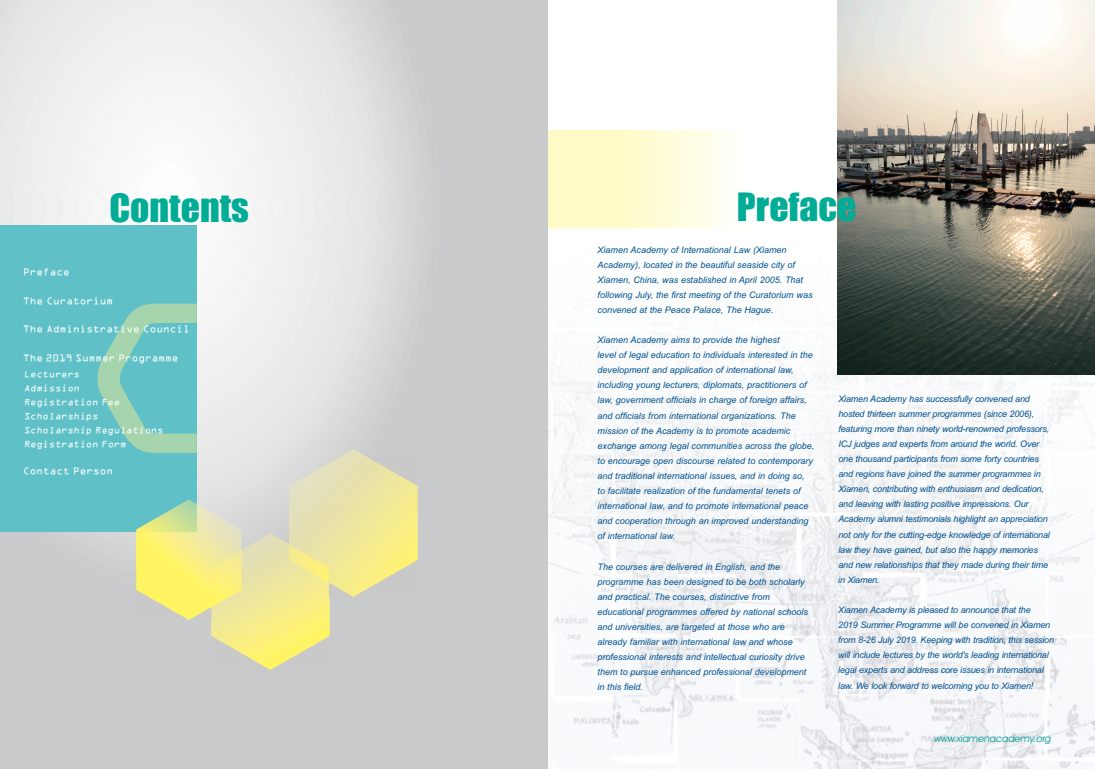
<style>
.page{position:relative;width:1095px;height:769px;background:#fff}
.page>*{position:absolute;margin:0;border:0;box-sizing:border-box;transform-origin:0 0}
.t1{font:36px "Impact";color:#00ac96;scale:1.05 1}
.t2{font:10.8px "OCR Aby BT";color:#fff}
.t3{font:10px/14px "OCR Aby BT";color:#fff}
.t4{font:9.9px "Avant Garde IT Cby BT";color:#009e96}
.t5{font:italic 9px/15.1px "Arial";color:#00518f}
.t6{font:italic 9px/15.1px "Arial";letter-spacing:-.02em;color:#00518f}
</style>
<div class="page">
<img style="left:547px;top:167px;width:547px;height:601px">
<div style="left:0;top:0;width:547px;height:768px;background:#c9cacb"></div>
<svg style="left:0;top:0;width:418px;height:590px;fill:#e8e8e9"></svg>
<div style="left:0;top:225px;width:197px;height:306px;background:#5fc1c7"></div>
<svg style="left:92px;top:99px;width:155px;height:353px"></svg>
<img style="left:211px;top:533px;width:118px;height:136px">
<img style="left:290px;top:449px;width:127px;height:147px">
<img style="left:137px;top:498px;width:104px;height:121px">
<img style="left:837px;top:0;width:257px;height:374px">
<h1 class="t1" style="left:109px;top:193px;width:134px">Contents</h1>
<p class="t2" style="left:23px;top:266px;width:48px">Preface</p>
<p class="t2" style="left:23px;top:295px;width:92px">The Curatorium</p>
<p class="t2" style="left:23px;top:324px;width:168px">The Administrative Council</p>
<p class="t2" style="left:23px;top:352px;width:157px">The 2019 Summer Programme</p>
<p class="t3" style="left:24px;top:367px;width:142px">Lecturers<br>Admission<br>Registration Fee<br>Scholarships<br>Scholarship Regulations<br>Registration Form</p>
<p class="t2" style="left:23px;top:465px;width:92px">Contact Person</p>
<h1 class="t1" style="left:736px;top:192px;width:115px">Preface</h1>
<p class="t5" style="left:597px;top:242px;width:216px">Xiamen Academy of International Law (Xiamen Academy), located in the beautiful seaside city of Xiamen, China, was established in April 2005. That following July, the first meeting of the Curatorium was convened at the Peace Palace, The Hague.</p>
<p class="t5" style="left:597px;top:333px;width:218px">Xiamen Academy aims to provide the highest<br>level of legal education to individuals interested in the development and application of international law, including young lecturers, diplomats, practitioners of law, government officials in charge of foreign affairs, and officials from international organizations. The mission of the Academy is to promote academic exchange among legal communities across the globe, to encourage open discourse related to contemporary and traditional international issues, and in doing so, to facilitate realization of the fundamental tenets of international law, and to promote international peace and cooperation through an improved understanding of international law.</p>
<p class="t5" style="left:597px;top:559px;width:212px">The courses are delivered in English, and the programme has been designed to be both scholarly and practical. The courses, distinctive from educational programmes offered by national schools and universities, are targeted at those who are already familiar with international law and whose professional interests and intellectual curiosity drive them to pursue enhanced professional development in this field.</p>
<p class="t6" style="left:838px;top:391px;width:213px">Xiamen Academy has successfully convened and hosted thirteen summer programmes (since 2006), featuring more than ninety world-renowned professors, ICJ judges and experts from around the world. Over one thousand participants from some forty countries and regions have joined the summer programmes in Xiamen, contributing with enthusiasm and dedication, and leaving with lasting positive impressions. Our Academy alumni testimonials highlight an appreciation not only for the cutting-edge knowledge of international law they have gained, but also the happy memories and new relationships that they made during their time in Xiamen.</p>
<p class="t6" style="left:838px;top:603px;width:217px">Xiamen Academy is pleased to announce that the<br>2019 Summer Programme will be convened in Xiamen from 8-26 July 2019. Keeping with tradition, this session will include lectures by the world's leading international legal experts and address core issues in international law. We look forward to welcoming you to Xiamen!</p>
<p class="t4" style="left:933px;top:734px;width:120px">www.xiamenacademy.org</p>
</div>
